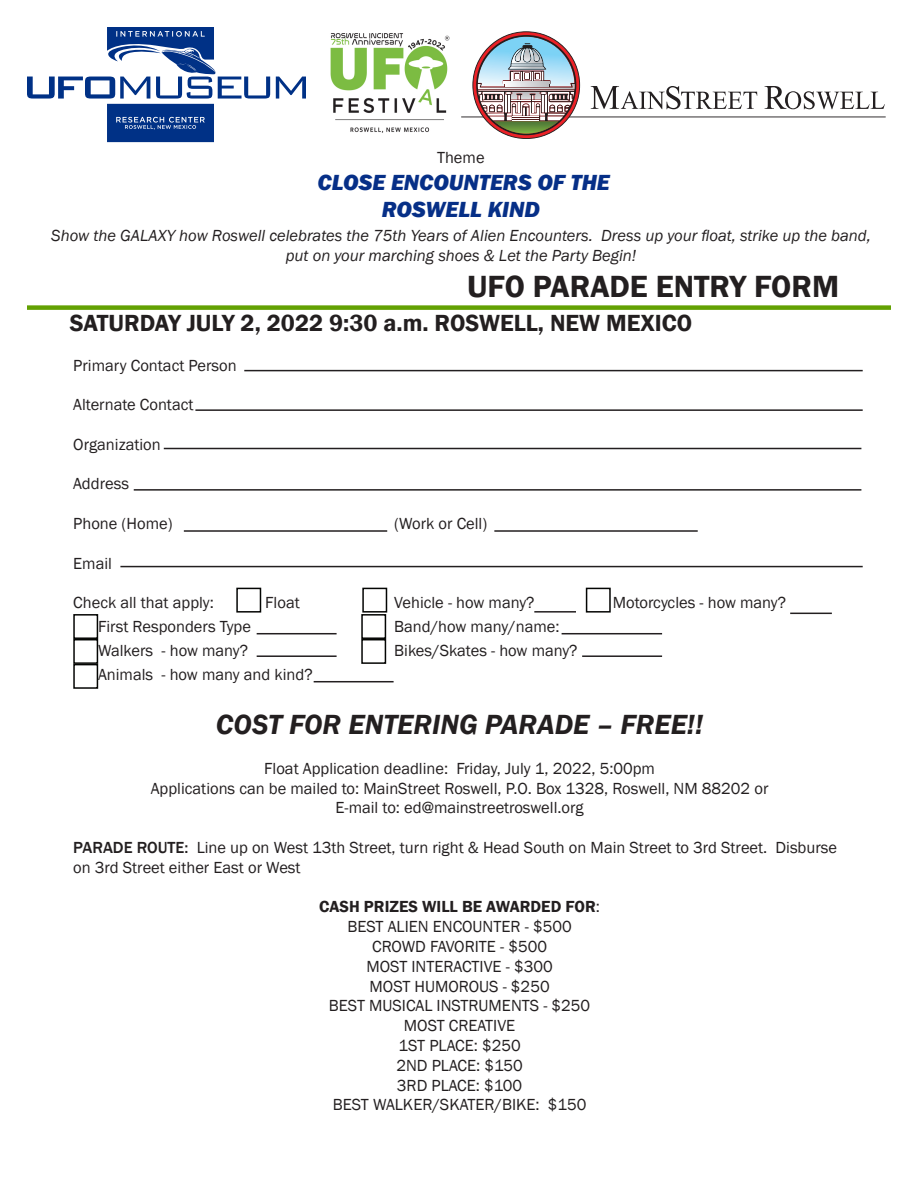
<style>
.page{position:relative;width:918px;height:1188px;background:#fff}
.page>*{position:absolute;margin:0;border:0;box-sizing:border-box;transform-origin:0 0}
.t1{font:600 31.5px "Franklin Gothic";color:#231f20}
.t2{font:italic 600 28.5px "Franklin Gothic";color:#231f20}
.t3{font:600 24px "Franklin Gothic";color:#231f20}
.t4{font:italic 800 22.5px/27px "Franklin Gothic";color:#062f87;text-align:center}
.t5{font:16.5px/19.8px "Franklin Gothic";color:#231f20}
.t6{font:italic 16.5px/19.8px "Franklin Gothic";color:#231f20;text-align:center}
.t7{font:600 16.5px "Franklin Gothic";color:#231f20}
.s1{font-weight:500}
.s2{font-weight:400}
</style>
<div class="page">
<div style="left:27px;top:305px;width:864px;height:5px;background:#63a102"></div>
<hr style="left:244px;top:370px;width:619px;height:1px;background:#231f20">
<hr style="left:195px;top:409px;width:668px;height:2px;background:#231f20">
<hr style="left:164px;top:448px;width:697px;height:1px;background:#231f20">
<hr style="left:134px;top:489px;width:727px;height:2px;background:#231f20">
<hr style="left:184px;top:530px;width:203px;height:2px;background:#231f20">
<hr style="left:494px;top:530px;width:204px;height:2px;background:#231f20">
<hr style="left:120px;top:566px;width:743px;height:1px;background:#231f20">
<hr style="left:534px;top:611px;width:42px;height:2px;background:#231f20">
<hr style="left:257px;top:633px;width:80px;height:1px;background:#231f20">
<hr style="left:562px;top:633px;width:100px;height:1px;background:#231f20">
<hr style="left:257px;top:655px;width:80px;height:2px;background:#231f20">
<hr style="left:582px;top:655px;width:80px;height:2px;background:#231f20">
<hr style="left:314px;top:681px;width:80px;height:1px;background:#231f20">
<hr style="left:790px;top:613px;width:42px;height:1px;background:#231f20">
<div style="left:236px;top:588px;width:25px;height:25px;border:2px solid #040503"></div>
<div style="left:73px;top:614px;width:25px;height:25px;border:2px solid #040503"></div>
<div style="left:361px;top:614px;width:25px;height:25px;border:2px solid #040503"></div>
<div style="left:73px;top:639px;width:25px;height:25px;border:2px solid #040503"></div>
<div style="left:361px;top:639px;width:25px;height:25px;border:2px solid #040503"></div>
<div style="left:73px;top:664px;width:25px;height:25px;border:2px solid #040503"></div>
<div style="left:362px;top:588px;width:25px;height:25px;border:2px solid #040503"></div>
<div style="left:586px;top:588px;width:25px;height:25px;border:2px solid #040503"></div>
<img style="left:330px;top:33px;width:120px;height:100px">
<svg style="left:276px;top:77px;width:30px;height:22px"></svg>
<svg style="left:27px;top:27px;width:243px;height:115px"></svg>
<hr style="left:461px;top:116px;width:425px;height:1px;background:#231f20">
<svg style="left:591px;top:86px;width:166px;height:23px"></svg>
<svg style="left:765px;top:86px;width:120px;height:23px"></svg>
<svg style="left:472px;top:31px;width:108px;height:108px"></svg>
<p class="t5" style="left:437px;top:148px;width:49px">Theme</p>
<p class="t4" style="left:317px;top:169px;width:294px">CLOSE ENCOUNTERS OF THE<br>ROSWELL KIND</p>
<p class="t6" style="left:51px;top:226px;width:821px">Show the GALAXY how Roswell celebrates the 75th Years of Alien Encounters. Dress up your float, strike up the band, put on your marching shoes &amp; Let the Party Begin!</p>
<p class="t1" style="left:467px;top:267px;width:373px">UFO PARADE ENTRY FORM</p>
<p class="t3" style="left:70px;top:309px;width:624px">SATURDAY JULY 2, 2022 9:30 a.m. ROSWELL, NEW MEXICO</p>
<p class="t5" style="left:73px;top:356px;width:165px">Primary Contact Person</p>
<p class="t5" style="left:73px;top:395px;width:122px">Alternate Contact</p>
<p class="t5" style="left:73px;top:435px;width:89px">Organization</p>
<p class="t5" style="left:73px;top:474px;width:57px">Address</p>
<p class="t5" style="left:73px;top:514px;width:101px">Phone (Home)</p>
<p class="t5" style="left:394px;top:514px;width:94px">(Work or Cell)</p>
<p class="t5" style="left:73px;top:554px;width:40px">Email</p>
<p class="t5" style="left:73px;top:593px;width:142px">Check all that apply:</p>
<p class="t5" style="left:265px;top:593px;width:36px">Float</p>
<p class="t5" style="left:394px;top:593px;width:142px">Vehicle - how many?</p>
<p class="t5" style="left:613px;top:593px;width:175px">Motorcycles - how many?</p>
<p class="t5" style="left:98px;top:617px;width:154px">First Responders Type</p>
<p class="t5" style="left:394px;top:617px;width:167px">Band/how many/name:</p>
<p class="t5" style="left:98px;top:641px;width:152px">Walkers - how many?</p>
<p class="t5" style="left:394px;top:641px;width:185px">Bikes/Skates - how many?</p>
<p class="t5" style="left:98px;top:665px;width:216px">Animals - how many and kind?</p>
<p class="t2" style="left:216px;top:706px;width:489px">COST FOR ENTERING PARADE – FREE!!</p>
<p class="t5" style="left:264px;top:759px;width:392px">Float Application deadline: Friday, July 1, 2022, 5:00pm</p>
<p class="t5" style="left:151px;top:779px;width:619px">Applications can be mailed to: MainStreet Roswell, P.O. Box 1328, Roswell, NM 88202 or</p>
<p class="t5" style="left:336px;top:798px;width:250px">E-mail to: ed@mainstreetroswell.org</p>
<p class="t5" style="left:73px;top:838px;width:765px"><span class="s1">PARADE ROUTE:</span> Line up on West 13th Street, turn right &amp; Head South on Main Street to 3rd Street. Disburse on 3rd Street either East or West</p>
<p class="t7" style="left:319px;top:897px;width:282px">CASH PRIZES WILL BE AWARDED FOR<span class="s2">:</span></p>
<p class="t5" style="left:348px;top:917px;width:226px">BEST ALIEN ENCOUNTER - $500</p>
<p class="t5" style="left:372px;top:937px;width:176px">CROWD FAVORITE - $500</p>
<p class="t5" style="left:367px;top:957px;width:188px">MOST INTERACTIVE - $300</p>
<p class="t5" style="left:370px;top:977px;width:182px">MOST HUMOROUS - $250</p>
<p class="t5" style="left:329px;top:996px;width:263px">BEST MUSICAL INSTRUMENTS - $250</p>
<p class="t5" style="left:404px;top:1016px;width:113px">MOST CREATIVE</p>
<p class="t5" style="left:399px;top:1036px;width:124px">1ST PLACE: $250</p>
<p class="t5" style="left:396px;top:1056px;width:128px">2ND PLACE: $150</p>
<p class="t5" style="left:397px;top:1076px;width:127px">3RD PLACE: $100</p>
<p class="t5" style="left:333px;top:1095px;width:255px">BEST WALKER/SKATER/BIKE: $150</p>
</div>
